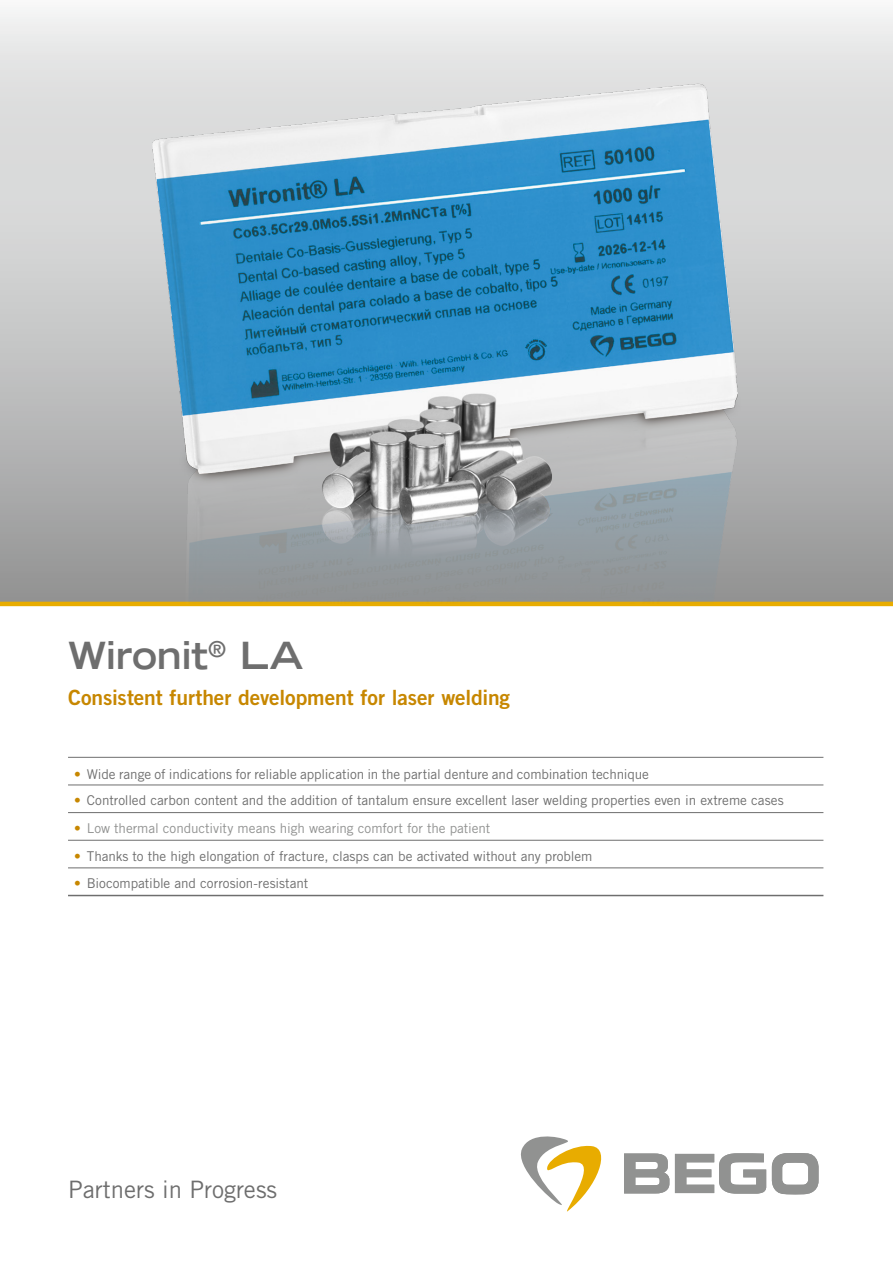
<style>
.page{position:relative;width:893px;height:1263px;background:#fff}
.page>*{position:absolute;margin:0;border:0;box-sizing:border-box;transform-origin:0 0}
.t1{font:700 expanded 37.5px "Trade Gothic LT Std";letter-spacing:-.01em;color:#6e6e6e}
.t2{font:24px "Trade Gothic LT Pro";color:#6e6e6e}
.t3{font:21px "Trade Gothic LT Pro Bd 2";letter-spacing:-.005em;color:#c78700}
.t4{font:13.5px "Trade Gothic LT Pro";letter-spacing:-.005em;color:#6e6e6e}
.t5{font:13.5px "Trade Gothic LT Pro";letter-spacing:-.005em;color:#919291}
.s1{color:#c78700}
</style>
<div class="page">
<div style="left:0;top:0;width:893px;height:604px;background:linear-gradient(to bottom,#f3f4f4,#9a9b9b)"></div>
<svg style="left:521px;top:1136px;width:81px;height:75px"></svg>
<svg style="left:624px;top:1153px;width:45px;height:40px"></svg>
<svg style="left:675px;top:1153px;width:91px;height:40px"></svg>
<svg style="left:772px;top:1153px;width:47px;height:41px"></svg>
<hr style="left:68px;top:757px;width:755px;height:1px;background:#6e6e6e">
<hr style="left:68px;top:784px;width:755px;height:1px;background:#6e6e6e">
<hr style="left:68px;top:812px;width:755px;height:1px;background:#6e6e6e">
<hr style="left:68px;top:840px;width:755px;height:1px;background:#6e6e6e">
<hr style="left:68px;top:867px;width:755px;height:1px;background:#6e6e6e">
<hr style="left:68px;top:895px;width:755px;height:1px;background:#6e6e6e">
<hr style="left:0;top:602px;width:893px;height:4px;background:#e8ac00">
<img style="left:125px;top:70px;width:634px;height:532px">
<h1 class="t1" style="left:68px;top:631px;width:237px">Wironit<sup>®</sup> LA</h1>
<h3 class="t3" style="left:68px;top:684px;width:444px">Consistent further development for laser welding</h3>
<p class="t4" style="left:74px;top:766px;width:576px"><span class="s1">•</span> Wide range of indications for reliable application in the partial denture and combination technique</p>
<p class="t4" style="left:74px;top:792px;width:711px"><span class="s1">•</span> Controlled carbon content and the addition of tantalum ensure excellent laser welding properties even in extreme cases</p>
<p class="t5" style="left:74px;top:820px;width:418px"><span class="s1">•</span> Low thermal conductivity means high wearing comfort for the patient</p>
<p class="t4" style="left:74px;top:847px;width:520px"><span class="s1">•</span> Thanks to the high elongation of fracture, clasps can be activated without any problem</p>
<p class="t4" style="left:74px;top:875px;width:236px"><span class="s1">•</span> Biocompatible and corrosion-resistant</p>
<h2 class="t2" style="left:68px;top:1175px;width:211px">Partners in Progress</h2>
</div>
